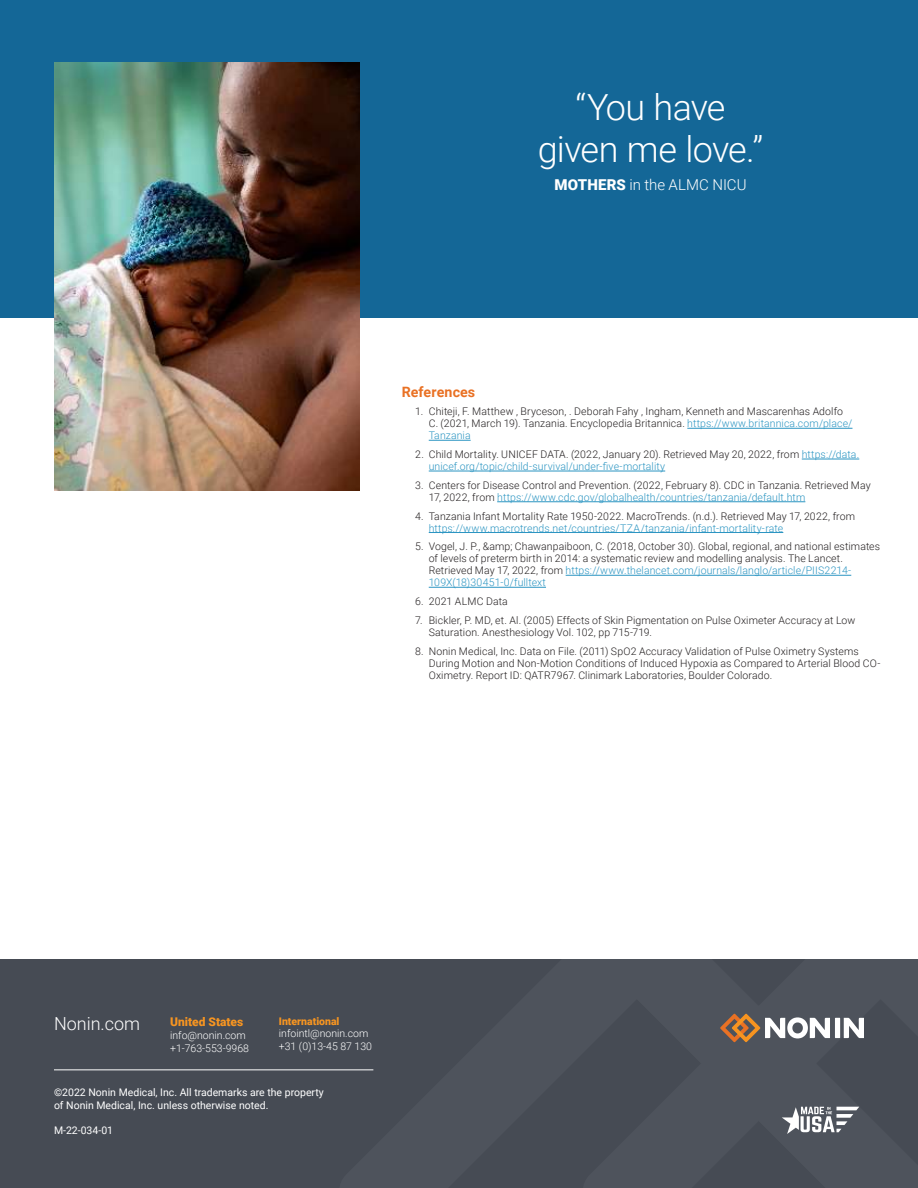
<style>
.page{position:relative;width:918px;height:1188px;background:#fff}
.page>*{position:absolute;margin:0;border:0;box-sizing:border-box;transform-origin:0 0}
.t1{font:300 36px/42px "Roboto";letter-spacing:-.02em;color:#fff;text-align:center}
.t2{font:300 18px "Roboto";color:#fff}
.t3{font:300 15px "Roboto";color:#fff}
.t4{font:700 14.25px "Roboto";letter-spacing:.005em;color:#e97124}
.t5{font:900 12px "Roboto";color:#f79521}
.t6{font:300 10.5px/12px "Roboto";letter-spacing:.01em;color:#231f20}
.t7{font:10.5px/12.6px "Roboto";color:#fff}
.t8{font:300 10.5px "Roboto";letter-spacing:.01em;color:#2b95c2}
.t9{font:300 10.5px/12.6px "Roboto";color:#fff}
.t10{font:900 10.5px "Roboto";color:#f79521}
.s1{font-weight:900}
.s2{color:#2b95c2}
</style>
<div class="page">
<div style="left:0;top:959px;width:918px;height:229px;background:#464b54"></div>
<hr style="left:687px;top:428px;width:165px;height:1px;background:#2b95c2">
<hr style="left:429px;top:440px;width:42px;height:1px;background:#2b95c2">
<hr style="left:802px;top:459px;width:57px;height:1px;background:#2b95c2">
<hr style="left:429px;top:471px;width:236px;height:1px;background:#2b95c2">
<hr style="left:497px;top:502px;width:308px;height:1px;background:#2b95c2">
<hr style="left:429px;top:532px;width:354px;height:1px;background:#2b95c2">
<hr style="left:566px;top:575px;width:285px;height:1px;background:#2b95c2">
<hr style="left:429px;top:587px;width:117px;height:1px;background:#2b95c2">
<svg style="left:844px;top:1018px;width:20px;height:20px"></svg>
<svg style="left:720px;top:1014px;width:110px;height:28px"></svg>
<div style="left:835px;top:1018px;width:5px;height:20px;background:#fff"></div>
<svg style="left:782px;top:1107px;width:77px;height:27px"></svg>
<div style="left:0;top:0;width:918px;height:318px;background:#146797"></div>
<img style="left:54px;top:63px;width:305px;height:428px">
<hr style="left:54px;top:1069px;width:319px;height:1px;background:#fff">
<h1 class="t1" style="left:538px;top:88px;width:227px">“You have given me love.”</h1>
<h3 class="t3" style="left:554px;top:178px;width:194px"><span class="s1">MOTHERS</span> in the ALMC NICU</h3>
<h3 class="t4" style="left:402px;top:386px;width:75px">References</h3>
<p class="t6" style="left:429px;top:407px;width:425px;text-indent:-13px">1. Chiteji, F. Matthew , Bryceson, . Deborah Fahy , Ingham, Kenneth and Mascarenhas Adolfo<br>C. (2021, March 19). Tanzania. Encyclopedia Britannica. <span class="s2">https://www.britannica.com/place/<br>Tanzania</span></p>
<p class="t6" style="left:429px;top:449px;width:432px;text-indent:-14px">2. Child Mortality. UNICEF DATA. (2022, January 20). Retrieved May 20, 2022, from <span class="s2">https://data. unicef.org/topic/child-survival/under-five-mortality</span></p>
<p class="t6" style="left:429px;top:480px;width:444px;text-indent:-14px">3. Centers for Disease Control and Prevention. (2022, February 8). CDC in Tanzania. Retrieved May<br>17, 2022, from <span class="s2">https://www.cdc.gov/globalhealth/countries/tanzania/default.htm</span></p>
<p class="t6" style="left:415px;top:511px;width:441px">4. Tanzania Infant Mortality Rate 1950-2022. MacroTrends. (n.d.). Retrieved May 17, 2022, from</p>
<p class="t8" style="left:429px;top:523px;width:356px">https://www.macrotrends.net/countries/TZA/tanzania/infant-mortality-rate</p>
<p class="t6" style="left:429px;top:542px;width:453px;text-indent:-14px">5. Vogel, J. P., &amp;amp; Chawanpaiboon, C. (2018, October 30). Global, regional, and national estimates of levels of preterm birth in 2014: a systematic review and modelling analysis. The Lancet.<br>Retrieved May 17, 2022, from <span class="s2">https://www.thelancet.com/journals/langlo/article/PIIS2214- 109X(18)30451-0/fulltext</span></p>
<p class="t6" style="left:415px;top:595px;width:94px">6. 2021 ALMC Data</p>
<p class="t6" style="left:429px;top:615px;width:428px;text-indent:-14px">7. Bickler, P. MD, et. Al. (2005) Effects of Skin Pigmentation on Pulse Oximeter Accuracy at Low<br>Saturation. Anesthesiology Vol. 102, pp 715-719.</p>
<p class="t6" style="left:429px;top:646px;width:453px;text-indent:-14px">8. Nonin Medical, Inc. Data on File. (2011) SpO2 Accuracy Validation of Pulse Oximetry Systems<br>During Motion and Non-Motion Conditions of Induced Hypoxia as Compared to Arterial Blood CO-<br>Oximetry. Report ID: QATR7967. Clinimark Laboratories, Boulder Colorado.</p>
<h2 class="t2" style="left:54px;top:1015px;width:88px">Nonin.com</h2>
<p class="t5" style="left:170px;top:1017px;width:75px">United States</p>
<p class="t9" style="left:170px;top:1030px;width:80px">info@nonin.com +1-763-553-9968</p>
<p class="t10" style="left:279px;top:1017px;width:62px">International</p>
<p class="t9" style="left:279px;top:1028px;width:95px">infointl@nonin.com +31 (0)13-45 87 130</p>
<p class="t7" style="left:54px;top:1087px;width:271px">©2022 Nonin Medical, Inc. All trademarks are the property of Nonin Medical, Inc. unless otherwise noted.</p>
<p class="t7" style="left:54px;top:1125px;width:61px">M-22-034-01</p>
</div>
